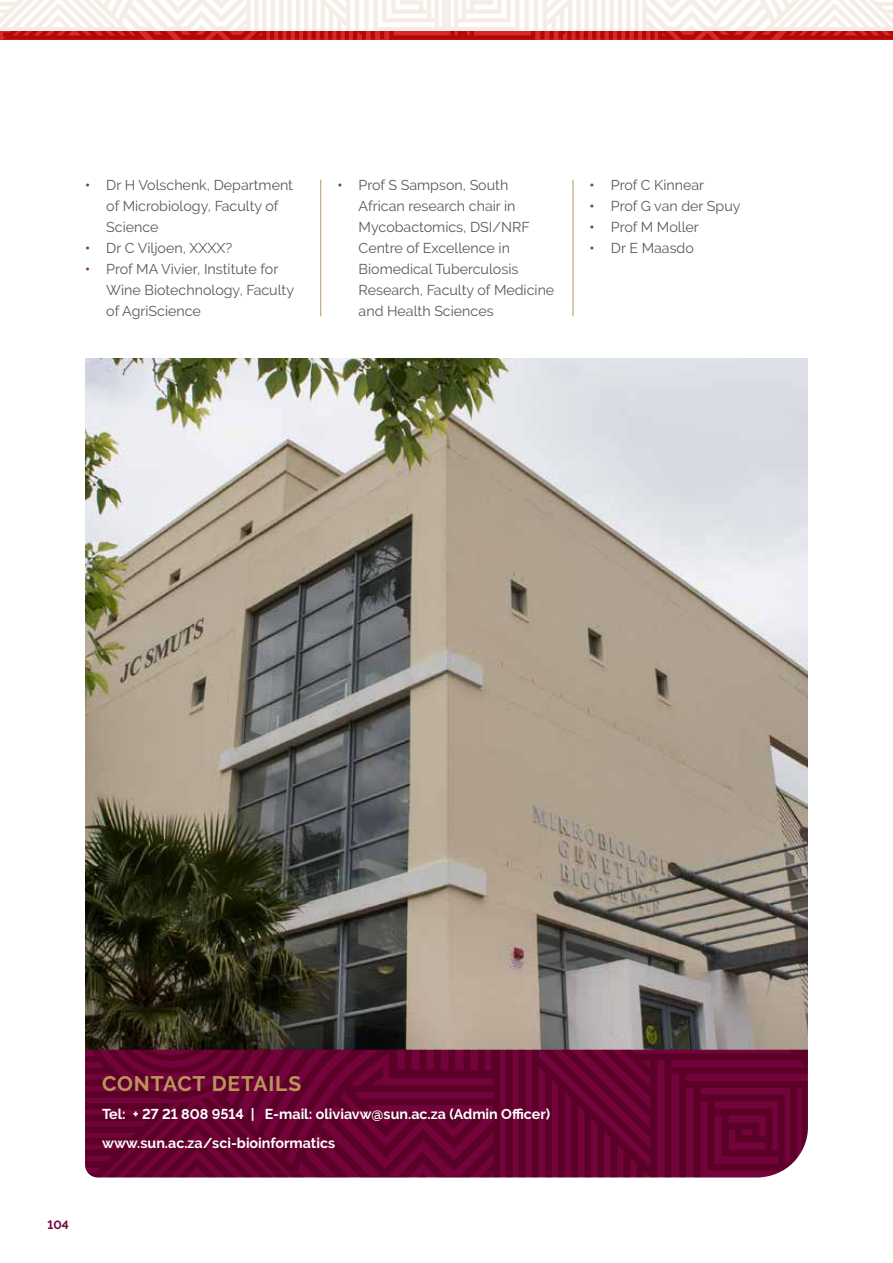
<style>
.page{position:relative;width:893px;height:1263px;background:#fff}
.page>*{position:absolute;margin:0;border:0;box-sizing:border-box;transform-origin:0 0}
.t1{font:700 21px "Raleway";letter-spacing:.04em;color:#bb945b}
.t2{font:14.25px/21px "Raleway";color:#58595b}
.t3{font:700 14.25px/28.2px "Raleway";color:#fff}
.t4{font:700 12px "Raleway";color:#73033b}
.s1{font-weight:700;color:#893955}
</style>
<div class="page">
<svg style="left:0;top:0;width:893px;height:40px"></svg>
<img style="left:85px;top:358px;width:723px;height:692px">
<svg style="left:85px;top:1050px;width:723px;height:127px;background:#670332"></svg>
<hr style="left:320px;top:180px;width:1px;height:136px;background:#b69961">
<hr style="left:573px;top:180px;width:1px;height:136px;background:#b69961">
<p class="t2" style="left:106px;top:175px;width:188px;text-indent:-21px"><span class="s1">•</span> Dr H Volschenk, Department of Microbiology, Faculty of<br>Science</p>
<p class="t2" style="left:85px;top:238px;width:149px"><span class="s1">•</span> Dr C Viljoen, XXXX?</p>
<p class="t2" style="left:106px;top:259px;width:189px;text-indent:-21px"><span class="s1">•</span> Prof MA Vivier, Institute for<br>Wine Biotechnology, Faculty of AgriScience</p>
<p class="t2" style="left:359px;top:175px;width:197px;text-indent:-21px"><span class="s1">•</span> Prof S Sampson, South<br>African research chair in<br>Mycobactomics, DSI/NRF<br>Centre of Excellence in<br>Biomedical Tuberculosis<br>Research, Faculty of Medicine and Health Sciences</p>
<p class="t2" style="left:590px;top:175px;width:116px"><span class="s1">•</span> Prof C Kinnear</p>
<p class="t2" style="left:590px;top:196px;width:152px"><span class="s1">•</span> Prof G van der Spuy</p>
<p class="t2" style="left:590px;top:217px;width:111px"><span class="s1">•</span> Prof M Moller</p>
<p class="t2" style="left:590px;top:238px;width:106px"><span class="s1">•</span> Dr E Maasdo</p>
<p class="t4" style="left:48px;top:1218px;width:23px">104</p>
<h1 class="t1" style="left:102px;top:1072px;width:201px">CONTACT DETAILS</h1>
<p class="t3" style="left:102px;top:1100px;width:450px">Tel: + 27 21 808 9514 | E-mail: oliviavw@sun.ac.za (Admin Officer) www.sun.ac.za/sci-bioinformatics</p>
</div>
